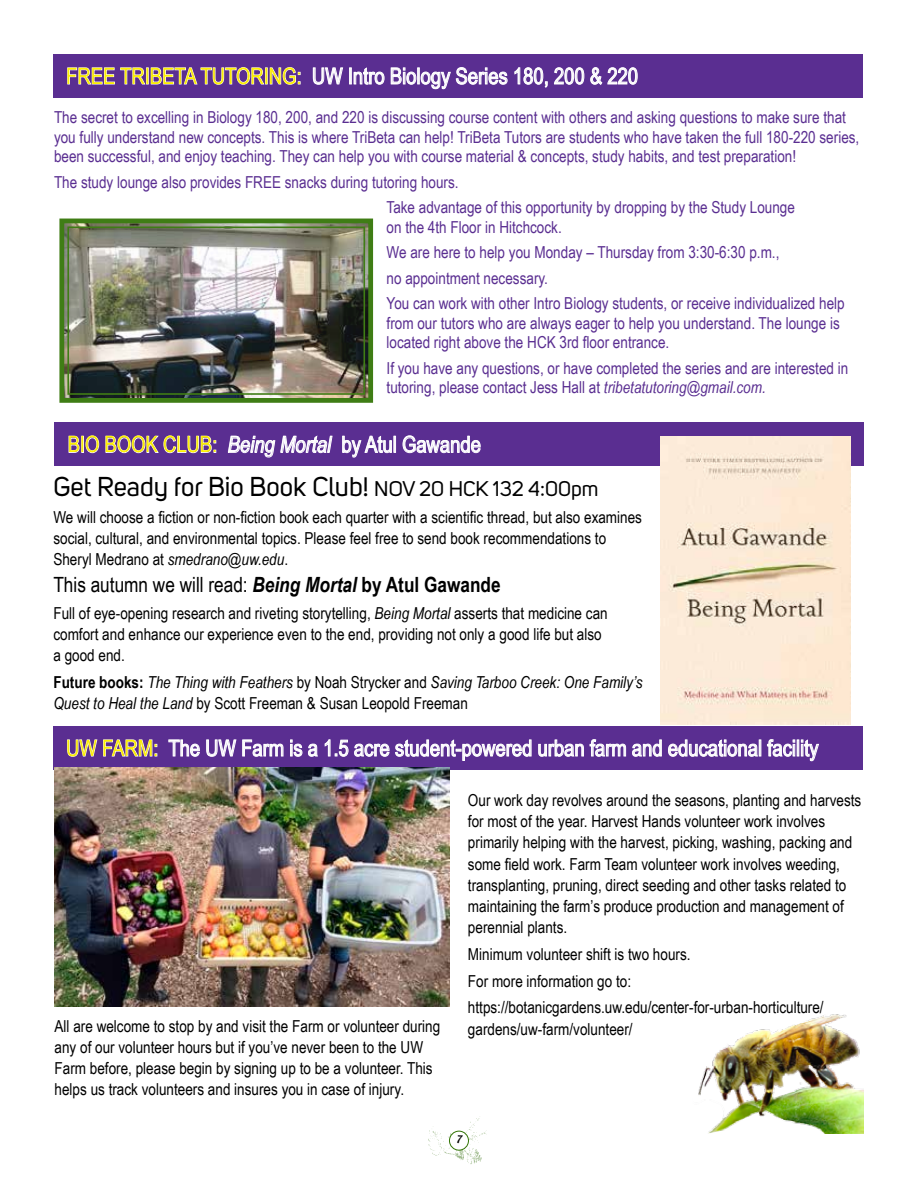
<style>
.page{position:relative;width:918px;height:1188px;background:#fff}
.page>*{position:absolute;margin:0;border:0;box-sizing:border-box;transform-origin:0 0}
.t1{font:27px "Uni Sans";color:#000}
.t2{font:22.5px "Arial Narrow";color:#fff}
.t3{font:21px "Arial Narrow";color:#000}
.t4{font:16.5px/21px "Arial Narrow";color:#000}
.t5{font:16.5px/19.5px "Arial Narrow";color:#5a2e91}
.t6{font:italic 16.5px/21px "Arial Narrow";color:#000}
.t7{font:9px "Textile";color:#000}
.s1{color:#fff200}
.s2{font-style:italic}
.s3{font-size:21px}
.s4{font-weight:700;font-style:italic}
.s5{font-weight:700}
.s6{font-weight:700;font-style:normal}
.s7{font-style:normal}
</style>
<div class="page">
<img style="left:428px;top:1116px;width:59px;height:48px">
<div style="left:449px;top:1131px;width:19px;height:19px;background:#fff;border-radius:50%"></div>
<div style="left:449px;top:1131px;width:20px;height:19px;border:1px solid #337506;border-radius:50%"></div>
<img style="left:59px;top:218px;width:315px;height:185px">
<div style="left:67px;top:227px;width:298px;height:168px;border:2px solid #337506"></div>
<div style="left:53px;top:54px;width:810px;height:44px;background:#5a2e91"></div>
<svg style="left:67px;top:67px;width:234px;height:18px"></svg>
<svg style="left:313px;top:67px;width:30px;height:18px"></svg>
<div style="left:349px;top:68px;width:3px;height:16px;border:1px solid #fff"></div>
<svg style="left:353px;top:67px;width:32px;height:18px"></svg>
<svg style="left:391px;top:67px;width:117px;height:22px"></svg>
<svg style="left:514px;top:67px;width:34px;height:21px"></svg>
<svg style="left:554px;top:67px;width:84px;height:18px"></svg>
<div style="left:53px;top:726px;width:810px;height:44px;background:#5a2e91"></div>
<svg style="left:67px;top:739px;width:90px;height:18px"></svg>
<svg style="left:168px;top:739px;width:32px;height:18px"></svg>
<svg style="left:206px;top:739px;width:78px;height:18px"></svg>
<svg style="left:290px;top:740px;width:28px;height:17px"></svg>
<svg style="left:324px;top:739px;width:208px;height:22px"></svg>
<svg style="left:538px;top:739px;width:88px;height:18px"></svg>
<svg style="left:632px;top:739px;width:30px;height:18px"></svg>
<svg style="left:668px;top:739px;width:93px;height:18px"></svg>
<svg style="left:767px;top:739px;width:52px;height:23px"></svg>
<img style="left:698px;top:1014px;width:166px;height:120px">
<div style="left:54px;top:423px;width:810px;height:43px;background:#5a2e91"></div>
<img style="left:660px;top:436px;width:191px;height:288px">
<svg style="left:68px;top:435px;width:31px;height:18px"></svg>
<svg style="left:105px;top:435px;width:111px;height:18px"></svg>
<svg style="left:228px;top:435px;width:105px;height:23px"></svg>
<svg style="left:342px;top:435px;width:54px;height:23px"></svg>
<svg style="left:402px;top:435px;width:79px;height:18px"></svg>
<img style="left:55px;top:767px;width:395px;height:240px">
<h2 class="t2" style="left:66px;top:60px;width:573px"><span class="s1">FREE TRIBETA TUTORING:</span> UW Intro Biology Series 180, 200 &amp; 220</h2>
<p class="t5" style="left:54px;top:107px;width:807px">The secret to excelling in Biology 180, 200, and 220 is discussing course content with others and asking questions to make sure that you fully understand new concepts. This is where TriBeta can help! TriBeta Tutors are students who have taken the full 180-220 series, been successful, and enjoy teaching. They can help you with course material &amp; concepts, study habits, and test preparation!</p>
<p class="t5" style="left:54px;top:171px;width:201px">The study lounge also provides FREE</p>
<p class="t5" style="left:387px;top:168px;width:410px;line-height:25.5px;text-indent:-102px">snacks during tutoring hours.<br>Take advantage of this opportunity by dropping by the Study Lounge</p>
<p class="t5" style="left:387px;top:213px;width:460px;line-height:25.5px">on the 4th Floor in Hitchcock.<br>We are here to help you Monday – Thursday from 3:30-6:30 p.m.,<br>no appointment necessary.<br>You can work with other Intro Biology students, or receive individualized help</p>
<p class="t5" style="left:387px;top:312px;width:455px">from our tutors who are always eager to help you understand. The lounge is located right above the HCK 3rd floor entrance.</p>
<p class="t5" style="left:387px;top:357px;width:463px">If you have any questions, or have completed the series and are interested in tutoring, please contact Jess Hall at <span class="s2">tribetatutoring@gmail.com.</span></p>
<h2 class="t2" style="left:68px;top:428px;width:415px"><span class="s1">BIO BOOK CLUB:</span> <span class="s2">Being Mortal</span> by Atul Gawande</h2>
<h1 class="t1" style="left:53px;top:471px;width:547px">Get Ready for Bio Book Club! <span class="s3">NOV 20 HCK 132 4:00pm</span></h1>
<p class="t4" style="left:53px;top:506px;width:590px">We will choose a fiction or non-fiction book each quarter with a scientific thread, but also examines social, cultural, and environmental topics. Please feel free to send book recommendations to<br>Sheryl Medrano at <span class="s2">smedrano@uw.edu</span>.</p>
<p class="t3" style="left:53px;top:569px;width:449px">This autumn we will read: <span class="s4">Being Mortal</span> <span class="s5">by Atul Gawande</span></p>
<p class="t4" style="left:53px;top:602px;width:556px">Full of eye-opening research and riveting storytelling, <span class="s2">Being Mortal</span> asserts that medicine can comfort and enhance our experience even to the end, providing not only a good life but also a good end.</p>
<p class="t6" style="left:53px;top:671px;width:591px"><span class="s6">Future books:</span> The Thing with Feathers <span class="s7">by Noah Strycker and</span> Saving Tarboo Creek: One Family’s<br>Quest to Heal the Land <span class="s7">by Scott Freeman &amp; Susan Leopold Freeman</span></p>
<h2 class="t2" style="left:66px;top:732px;width:754px"><span class="s1">UW FARM:</span> The UW Farm is a 1.5 acre student-powered urban farm and educational facility</h2>
<p class="t4" style="left:55px;top:1015px;width:387px">All are welcome to stop by and visit the Farm or volunteer during any of our volunteer hours but if you’ve never been to the UW Farm before, please begin by signing up to be a volunteer. This helps us track volunteers and insures you in case of injury.</p>
<p class="t4" style="left:468px;top:790px;width:395px">Our work day revolves around the seasons, planting and harvests for most of the year. Harvest Hands volunteer work involves primarily helping with the harvest, picking, washing, packing and some field work. Farm Team volunteer work involves weeding, transplanting, pruning, direct seeding and other tasks related to maintaining the farm’s produce production and management of perennial plants.</p>
<p class="t4" style="left:468px;top:940px;width:357px;line-height:27px">Minimum volunteer shift is two hours.<br>For more information go to: https://botanicgardens.uw.edu/center-for-urban-horticulture/</p>
<p class="t4" style="left:468px;top:1018px;width:166px">gardens/uw-farm/volunteer/</p>
<p class="t7" style="left:456px;top:1133px;width:8px">7</p>
</div>
